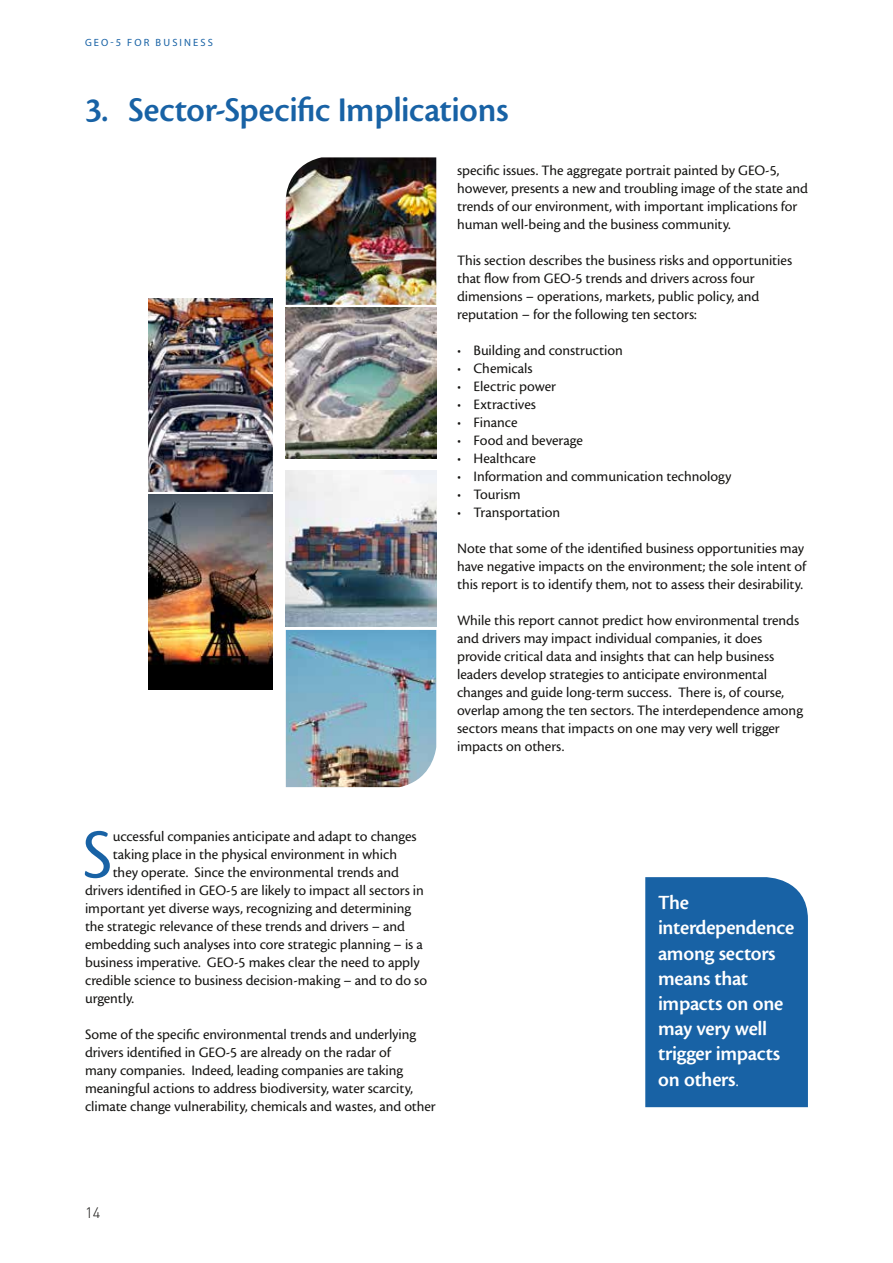
<style>
.page{position:relative;width:893px;height:1263px;background:#fff}
.page>*{position:absolute;margin:0;border:0;box-sizing:border-box;transform-origin:0 0}
.t1{font:72.3px "Cronos MM 408 48";color:#1862a5}
.t2{font:36px "Cronos MM 574 24";letter-spacing:-.005em;color:#1862a5}
.t3{font:21px/25.2px "Cronos MM 574 14";letter-spacing:-.015em;color:#fff}
.t4{font:15px/18px "Cronos MM 408 10";letter-spacing:-.005em;color:#151412}
.t5{font:300 15px "DIN";color:#151412}
.t6{font:10.5px "Myriad Pro";letter-spacing:.2em;color:#1862a5}
.s1{font-family:"Cronos MM 250 14"}
</style>
<div class="page">
<img style="left:149px;top:298px;width:124px;height:194px">
<img style="left:286px;top:308px;width:150px;height:150px">
<img style="left:286px;top:470px;width:150px;height:157px">
<img style="left:149px;top:495px;width:124px;height:194px">
<img style="left:286px;top:157px;width:150px;height:148px">
<img style="left:286px;top:630px;width:150px;height:157px">
<div style="left:645px;top:877px;width:163px;height:230px;background:#1862a5"></div>
<p class="t6" style="left:85px;top:36px;width:129px">GEO-5 FOR BUSINE SS</p>
<h2 class="t2" style="left:85px;top:91px;width:425px">3. Sector-Specific Implications</h2>
<p class="t4" style="left:457px;top:162px;width:352px">specific issues. The aggregate portrait painted by GEO-5, however, presents a new and troubling image of the state and trends of our environment, with important implications for human well-being and the business community.</p>
<p class="t4" style="left:457px;top:252px;width:337px">This section describes the business risks and opportunities that flow from GEO-5 trends and drivers across four dimensions – operations, markets, public policy, and reputation – for the following ten sectors:</p>
<p class="t4" style="left:457px;top:342px;width:167px">• Building and construction</p>
<p class="t4" style="left:457px;top:360px;width:77px">• Chemicals</p>
<p class="t4" style="left:457px;top:378px;width:100px">• Electric power</p>
<p class="t4" style="left:457px;top:396px;width:80px">• Extractives</p>
<p class="t4" style="left:457px;top:414px;width:62px">• Finance</p>
<p class="t4" style="left:457px;top:432px;width:127px">• Food and beverage</p>
<p class="t4" style="left:457px;top:450px;width:80px">• Healthcare</p>
<p class="t4" style="left:457px;top:468px;width:276px">• Information and communication technology</p>
<p class="t4" style="left:457px;top:486px;width:65px">• Tourism</p>
<p class="t4" style="left:457px;top:504px;width:105px">• Transportation</p>
<p class="t4" style="left:457px;top:540px;width:351px">Note that some of the identified business opportunities may have negative impacts on the environment; the sole intent of this report is to identify them, not to assess their desirability.</p>
<p class="t4" style="left:457px;top:612px;width:347px">While this report cannot predict how environmental trends and drivers may impact individual companies, it does provide critical data and insights that can help business leaders develop strategies to anticipate environmental changes and guide long-term success. There is, of course, overlap among the ten sectors. The interdependence among sectors means that impacts on one may very well trigger impacts on others.</p>
<h1 class="t1" style="left:83px;top:817px;width:31px">S</h1>
<p class="t4" style="left:113px;top:828px;width:305px">uccessful companies anticipate and adapt to changes</p>
<p class="t4" style="left:113px;top:846px;width:286px">taking place in the physical environment in which</p>
<p class="t4" style="left:113px;top:864px;width:288px">they operate. Since the environmental trends and</p>
<p class="t4" style="left:85px;top:882px;width:340px">drivers identified in GEO-5 are likely to impact all sectors in</p>
<p class="t4" style="left:85px;top:900px;width:328px">important yet diverse ways, recognizing and determining</p>
<p class="t4" style="left:85px;top:918px;width:321px">the strategic relevance of these trends and drivers – and</p>
<p class="t4" style="left:85px;top:936px;width:339px">embedding such analyses into core strategic planning – is a</p>
<p class="t4" style="left:85px;top:954px;width:336px">business imperative. GEO-5 makes clear the need to apply</p>
<p class="t4" style="left:85px;top:972px;width:344px">credible science to business decision-making – and to do so</p>
<p class="t4" style="left:85px;top:990px;width:51px">urgently.</p>
<p class="t4" style="left:85px;top:1026px;width:352px">Some of the specific environmental trends and underlying drivers identified in GEO-5 are already on the radar of<br>many companies. Indeed, leading companies are taking meaningful actions to address biodiversity, water scarcity, climate change vulnerability, chemicals and wastes, and other</p>
<h3 class="t3" style="left:658px;top:890px;width:138px">The interdependence among sectors means that impacts on one may very well trigger impacts on others<span class="s1">.</span></h3>
<p class="t5" style="left:85px;top:1203px;width:17px">14</p>
</div>
